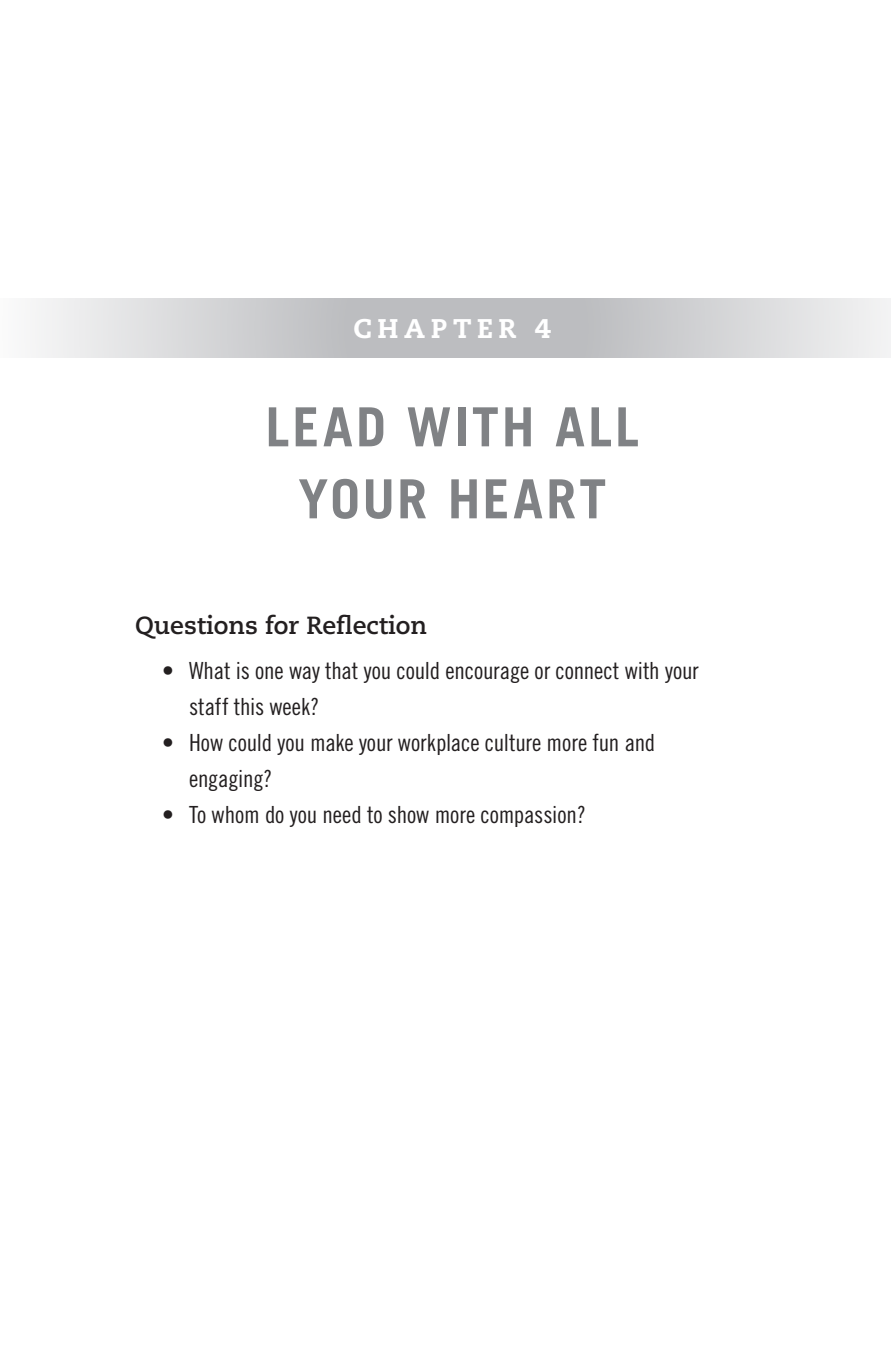
<style>
.page{position:relative;width:891px;height:1357px;background:#fff}
.page>*{position:absolute;margin:0;border:0;box-sizing:border-box;transform-origin:0 0}
.t1{font:700 54px/72px "Trade Gothic";letter-spacing:.055em;color:#808285;text-align:center}
.t2{font:800 27px "Caecilia";letter-spacing:.21em;color:#fff}
.t3{font:700 24.75px "Caecilia";color:#231f20}
.t4{font:23.62px/36px "Trade Gothic Cond Eighteen";letter-spacing:-.005em;color:#231f20}
.t5{font:700 20.25px "Caecilia";color:#231f20}
</style>
<div class="page">
<svg style="left:35px;top:298px;width:856px;height:60px;background:#d0d0d2"></svg>
<p class="t2" style="left:354px;top:312px;width:199px">CHAPTER 4</p>
<h1 class="t1" style="left:265px;top:390px;width:375px">LEAD WITH ALL<br>YOUR HEART</h1>
<p class="t3" style="left:135px;top:610px;width:294px">Questions for Reflection</p>
<p class="t4" style="left:189px;top:652px;width:511px;text-indent:-27px">• What is one way that you could encourage or connect with your staff this week?</p>
<p class="t4" style="left:189px;top:724px;width:468px;text-indent:-27px">• How could you make your workplace culture more fun and engaging?</p>
<p class="t4" style="left:162px;top:796px;width:426px">• To whom do you need to show more compassion?</p>
<p class="t5" style="left:330px;top:652px;width:245px">—Ralph Waldo Emerson</p>
</div>
